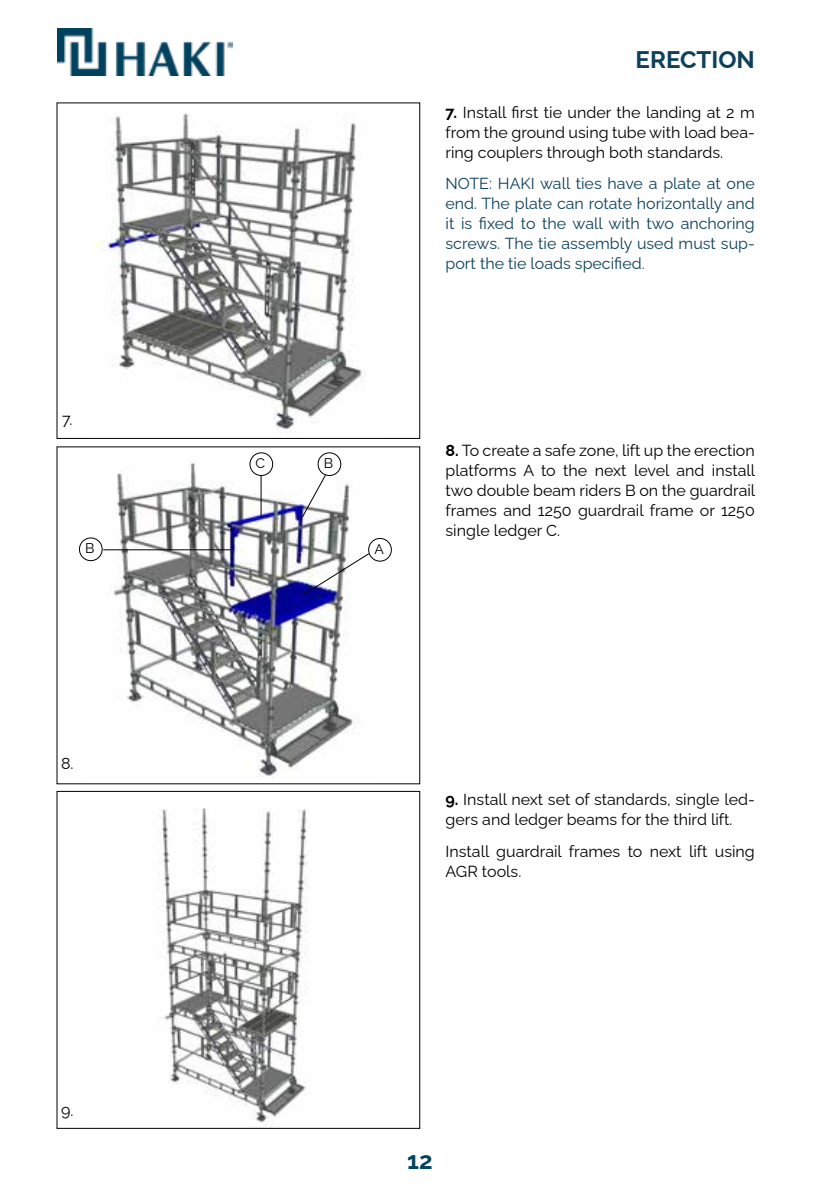
<style>
.page{position:relative;width:840px;height:1191px;background:#fff}
.page>*{position:absolute;margin:0;border:0;box-sizing:border-box;transform-origin:0 0}
.t1{font:700 24px "Raleway";color:#0d405a}
.t2{font:700 24px "Raleway";color:#01435c}
.t3{font:16px/20px "Raleway";color:#000;text-align:justify}
.t4{font:16px/20px "Raleway";color:#0d405a;text-align:justify}
.t5{font:14px "Raleway";color:#000}
.s1{font-weight:700}
</style>
<div class="page">
<img style="left:57px;top:28px;width:176px;height:48px">
<div style="left:317px;top:452px;width:24px;height:24px;border:1px solid #000;border-radius:50%"></div>
<div style="left:79px;top:538px;width:23px;height:23px;border:1px solid #000;border-radius:50%"></div>
<img style="left:85px;top:461px;width:291px;height:316px">
<img style="left:91px;top:808px;width:291px;height:320px">
<img style="left:94px;top:113px;width:272px;height:316px">
<div style="left:368px;top:538px;width:23px;height:23px;border:1px solid #000;border-radius:50%"></div>
<svg style="left:301px;top:553px;width:68px;height:43px"></svg>
<svg style="left:301px;top:474px;width:25px;height:44px"></svg>
<hr style="left:260px;top:475px;width:1px;height:42px;background:#000">
<div style="left:249px;top:452px;width:24px;height:24px;border:1px solid #000;border-radius:50%"></div>
<hr style="left:103px;top:549px;width:128px;height:1px;background:#000">
<p class="t3" style="left:62px;top:407px;width:12px">7.</p>
<p class="t5" style="left:85px;top:537px;width:11px">B</p>
<p class="t3" style="left:61px;top:752px;width:14px">8.</p>
<p class="t3" style="left:61px;top:1098px;width:14px">9.</p>
<h1 class="t1" style="left:635px;top:40px;width:121px">ERECTION</h1>
<p class="t3" style="left:445px;top:100px;width:310px"><span class="s1">7.</span> Install first tie under the landing at 2 m from the ground using tube with load bea&shy;ring couplers through both standards.</p>
<p class="t4" style="left:445px;top:172px;width:310px">NOTE: HAKI wall ties have a plate at one end. The plate can rotate horizontally and it is fixed to the wall with two anchoring screws. The tie assembly used must sup&shy;port the tie loads specified.</p>
<p class="t5" style="left:255px;top:452px;width:11px">C</p>
<p class="t5" style="left:323px;top:452px;width:11px">B</p>
<p class="t5" style="left:374px;top:538px;width:11px">A</p>
<p class="t3" style="left:445px;top:439px;width:311px"><span class="s1">8.</span> To create a safe zone, lift up the erection platforms A to the next level and install two double beam riders B on the guardrail frames and 1250 guardrail frame or 1250 single ledger C.</p>
<p class="t3" style="left:445px;top:788px;width:310px"><span class="s1">9.</span> Install next set of standards, single led&shy;gers and ledger beams for the third lift.</p>
<p class="t3" style="left:445px;top:839px;width:310px">Install guardrail frames to next lift using<br>AGR tools.</p>
<h1 class="t2" style="left:407px;top:1141px;width:27px">12</h1>
</div>
